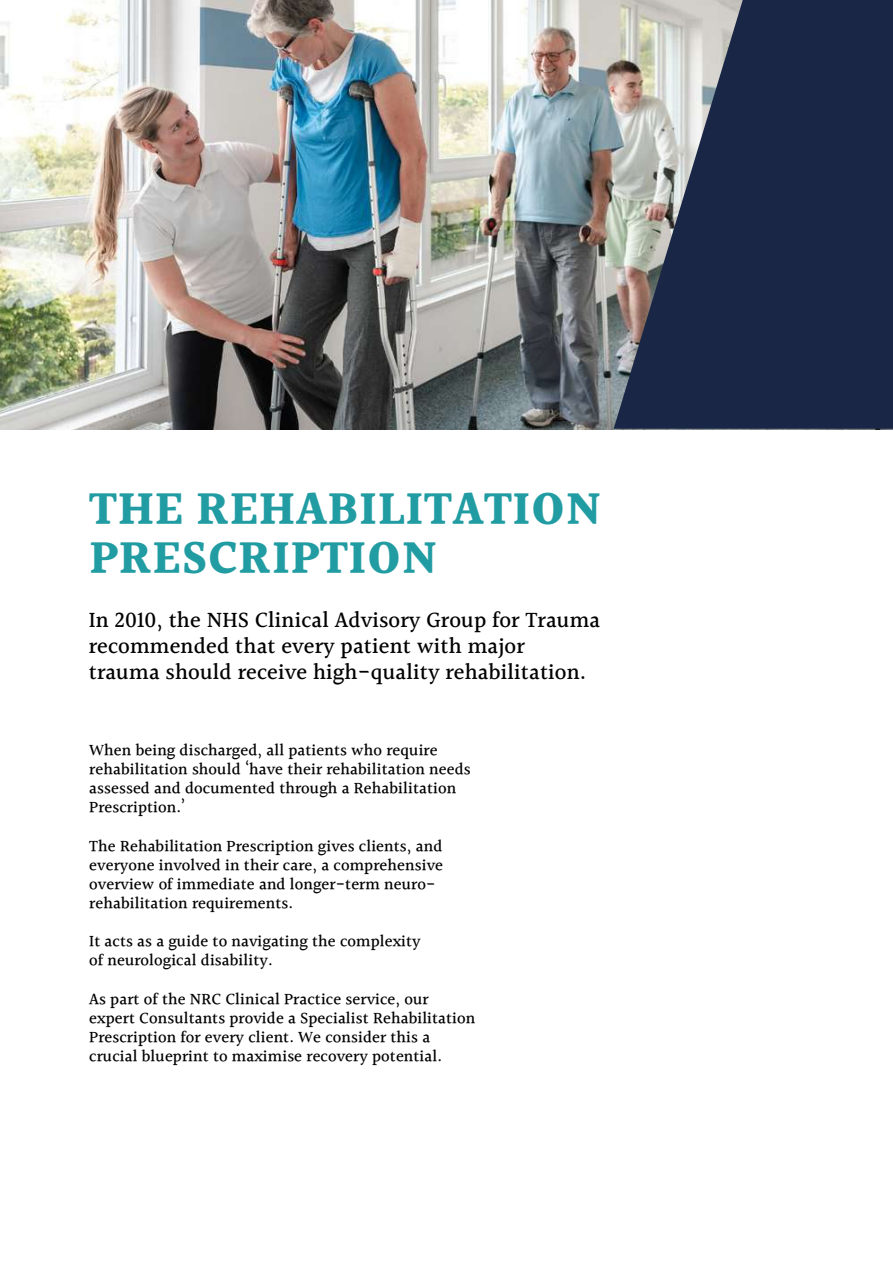
<style>
.page{position:relative;width:893px;height:1264px;background:#fff}
.page>*{position:absolute;margin:0;border:0;box-sizing:border-box;transform-origin:0 0}
.t1{font:700 47.4px/49.5px "Halant";letter-spacing:.01em;color:#209ca2}
.t2{font:500 22.5px/25.8px "Halant";letter-spacing:.005em;color:#000}
.t3{font:500 16.5px/19px "Halant";letter-spacing:.005em;color:#000}
</style>
<div class="page">
<img style="left:0;top:0;width:613px;height:429px">
<svg style="left:613px;top:0;width:279px;height:429px;background:#414960"></svg>
<h1 class="t1" style="left:89px;top:486px;width:514px">THE REHABILITATION<br>PRESCRIPTION</h1>
<h2 class="t2" style="left:89px;top:608px;width:513px">In 2010, the NHS Clinical Advisory Group for Trauma recommended that every patient with major trauma should receive high-quality rehabilitation.</h2>
<p class="t3" style="left:89px;top:741px;width:383px">When being discharged, all patients who require rehabilitation should ‘have their rehabilitation needs assessed and documented through a Rehabilitation Prescription.’</p>
<p class="t3" style="left:89px;top:837px;width:355px">The Rehabilitation Prescription gives clients, and everyone involved in their care, a comprehensive overview of immediate and longer-term neuro&shy;rehabilitation requirements.</p>
<p class="t3" style="left:89px;top:932px;width:333px">It acts as a guide to navigating the complexity of neurological disability.</p>
<p class="t3" style="left:89px;top:990px;width:387px">As part of the NRC Clinical Practice service, our expert Consultants provide a Specialist Rehabilitation Prescription for every client. We consider this a crucial blueprint to maximise recovery potential.</p>
</div>
